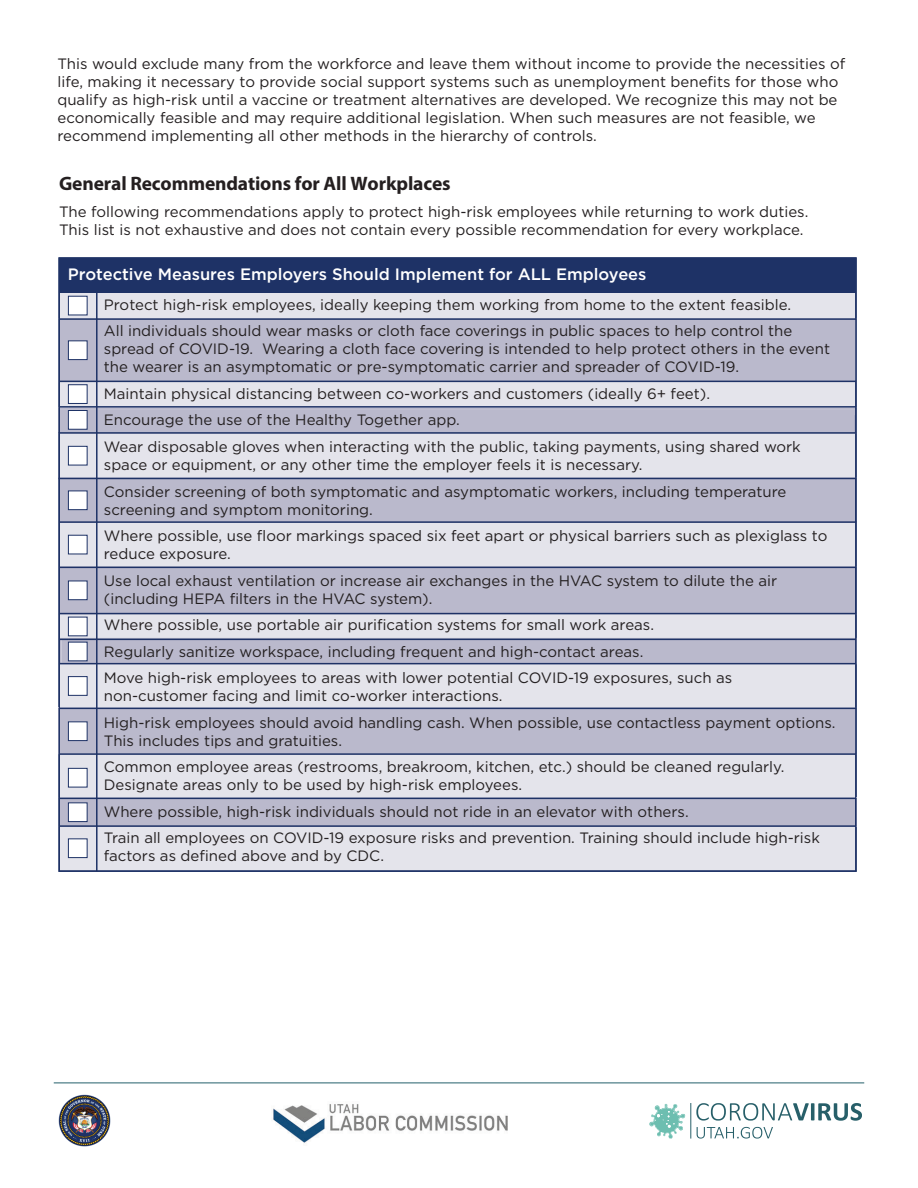
<style>
.page{position:relative;width:918px;height:1188px;background:#fff}
.page>*{position:absolute;margin:0;border:0;box-sizing:border-box;transform-origin:0 0}
.t1{font:700 19.5px "Myriad Pro";letter-spacing:-.005em;color:#241f20}
.t2{font:500 16.5px "Gotham";color:#fff}
.t3{font:15px/26.5px "Gotham";color:#231f20}
</style>
<div class="page">
<div style="left:58px;top:257px;width:799px;height:615px;background:#e4e4eb"></div>
<hr style="left:59px;top:291px;width:797px;height:2px;background:#1e3266">
<div style="left:58px;top:798px;width:799px;height:29px;background:#bab9cc"></div>
<div style="left:58px;top:708px;width:799px;height:46px;background:#bab9cc"></div>
<svg style="left:60px;top:638px;width:797px;height:26px;background:#b5b5c9"></svg>
<div style="left:58px;top:318px;width:799px;height:64px;background:#bab9cc"></div>
<svg style="left:59px;top:566px;width:798px;height:48px;background:#b7b6ca"></svg>
<div style="left:59px;top:477px;width:798px;height:46px;background:#bab9cc"></div>
<div style="left:58px;top:408px;width:799px;height:26px;background:#bab9cc"></div>
<hr style="left:59px;top:318px;width:797px;height:2px;background:#1e3266">
<hr style="left:59px;top:381px;width:797px;height:1px;background:#1e3266">
<hr style="left:59px;top:406px;width:797px;height:2px;background:#1e3266">
<hr style="left:59px;top:478px;width:797px;height:1px;background:#1e3266">
<hr style="left:59px;top:432px;width:797px;height:2px;background:#1e3266">
<hr style="left:59px;top:521px;width:797px;height:2px;background:#1e3266">
<hr style="left:59px;top:567px;width:797px;height:1px;background:#1e3266">
<hr style="left:59px;top:613px;width:797px;height:1px;background:#1e3266">
<hr style="left:59px;top:639px;width:797px;height:1px;background:#1e3266">
<hr style="left:59px;top:663px;width:797px;height:1px;background:#1e3266">
<hr style="left:59px;top:708px;width:797px;height:1px;background:#1e3266">
<hr style="left:59px;top:753px;width:797px;height:2px;background:#1e3266">
<hr style="left:59px;top:798px;width:797px;height:1px;background:#1e3266">
<hr style="left:59px;top:825px;width:797px;height:2px;background:#1e3266">
<hr style="left:96px;top:291px;width:2px;height:580px;background:#1e3266">
<div style="left:59px;top:258px;width:797px;height:34px;background:#1e3266"></div>
<div style="left:68px;top:296px;width:20px;height:19px;background:#fff"></div>
<div style="left:68px;top:340px;width:20px;height:20px;background:#fff;border:1px solid #1e3266"></div>
<div style="left:68px;top:384px;width:20px;height:20px;background:#fff;border:1px solid #1e3266"></div>
<div style="left:68px;top:410px;width:20px;height:20px;background:#fff;border:1px solid #1e3266"></div>
<div style="left:68px;top:446px;width:20px;height:19px;background:#fff;border:1px solid #1e3266"></div>
<div style="left:68px;top:491px;width:20px;height:19px;background:#fff;border:1px solid #1e3266"></div>
<div style="left:68px;top:535px;width:20px;height:19px;background:#fff"></div>
<div style="left:68px;top:581px;width:20px;height:19px;background:#fff;border:1px solid #1e3266"></div>
<div style="left:68px;top:617px;width:20px;height:19px;background:#fff"></div>
<div style="left:68px;top:642px;width:20px;height:19px;background:#fff;border:1px solid #1e3266"></div>
<div style="left:68px;top:676px;width:20px;height:20px;background:#fff;border:1px solid #1e3266"></div>
<div style="left:68px;top:721px;width:20px;height:20px;background:#fff;border:1px solid #1e3266"></div>
<div style="left:68px;top:768px;width:20px;height:19px;background:#fff;border:1px solid #1e3266"></div>
<div style="left:68px;top:802px;width:20px;height:20px;background:#fff;border:1px solid #1e3266"></div>
<div style="left:68px;top:838px;width:20px;height:20px;background:#fff;border:1px solid #1e3266"></div>
<img style="left:273px;top:1104px;width:235px;height:39px">
<svg style="left:649px;top:1104px;width:37px;height:35px"></svg>
<svg style="left:697px;top:1127px;width:76px;height:12px"></svg>
<svg style="left:696px;top:1103px;width:166px;height:18px"></svg>
<hr style="left:690px;top:1103px;width:1px;height:36px;background:#275f69">
<hr style="left:54px;top:1083px;width:810px;height:1px;background:#24606a">
<img style="left:58px;top:1094px;width:53px;height:53px">
<p class="t3" style="left:57px;top:55px;width:789px;line-height:18px">This would exclude many from the workforce and leave them without income to provide the necessities of life, making it necessary to provide social support systems such as unemployment benefits for those who qualify as high-risk until a vaccine or treatment alternatives are developed. We recognize this may not be economically feasible and may require additional legislation. When such measures are not feasible, we recommend implementing all other methods in the hierarchy of controls.</p>
<h1 class="t1" style="left:59px;top:171px;width:393px">General Recommendations for All Workplaces</h1>
<p class="t3" style="left:59px;top:202px;width:751px;line-height:18px">The following recommendations apply to protect high-risk employees while returning to work duties.<br>This list is not exhaustive and does not contain every possible recommendation for every workplace.</p>
<p class="t2" style="left:68px;top:263px;width:580px">Protective Measures Employers Should Implement for ALL Employees</p>
<p class="t3" style="left:104px;top:291px;width:690px">Protect high-risk employees, ideally keeping them working from home to the extent feasible.<br>All individuals should wear masks or cloth face coverings in public spaces to help control the</p>
<p class="t3" style="left:104px;top:340px;width:728px;line-height:18px">spread of COVID-19. Wearing a cloth face covering is intended to help protect others in the event the wearer is an asymptomatic or pre-symptomatic carrier and spreader of COVID-19.</p>
<p class="t3" style="left:104px;top:380px;width:698px">Maintain physical distancing between co-workers and customers (ideally 6+ feet).<br>Encourage the use of the Healthy Together app.<br>Wear disposable gloves when interacting with the public, taking payments, using shared work</p>
<p class="t3" style="left:104px;top:451px;width:684px">space or equipment, or any other time the employer feels it is necessary.<br>Consider screening of both symptomatic and asymptomatic workers, including temperature</p>
<p class="t3" style="left:104px;top:496px;width:725px">screening and symptom monitoring.<br>Where possible, use floor markings spaced six feet apart or physical barriers such as plexiglass to</p>
<p class="t3" style="left:104px;top:540px;width:675px">reduce exposure.<br>Use local exhaust ventilation or increase air exchanges in the HVAC system to dilute the air</p>
<p class="t3" style="left:104px;top:585px;width:630px">(including HEPA filters in the HVAC system).<br>Where possible, use portable air purification systems for small work areas.<br>Regularly sanitize workspace, including frequent and high-contact areas.<br>Move high-risk employees to areas with lower potential COVID-19 exposures, such as</p>
<p class="t3" style="left:104px;top:682px;width:733px">non-customer facing and limit co-worker interactions.<br>High-risk employees should avoid handling cash. When possible, use contactless payment options.</p>
<p class="t3" style="left:104px;top:727px;width:682px">This includes tips and gratuities.<br>Common employee areas (restrooms, breakroom, kitchen, etc.) should be cleaned regularly.</p>
<p class="t3" style="left:104px;top:771px;width:718px">Designate areas only to be used by high-risk employees.<br>Where possible, high-risk individuals should not ride in an elevator with others.<br>Train all employees on COVID-19 exposure risks and prevention. Training should include high-risk</p>
<p class="t3" style="left:104px;top:843px;width:282px">factors as defined above and by CDC.</p>
</div>
